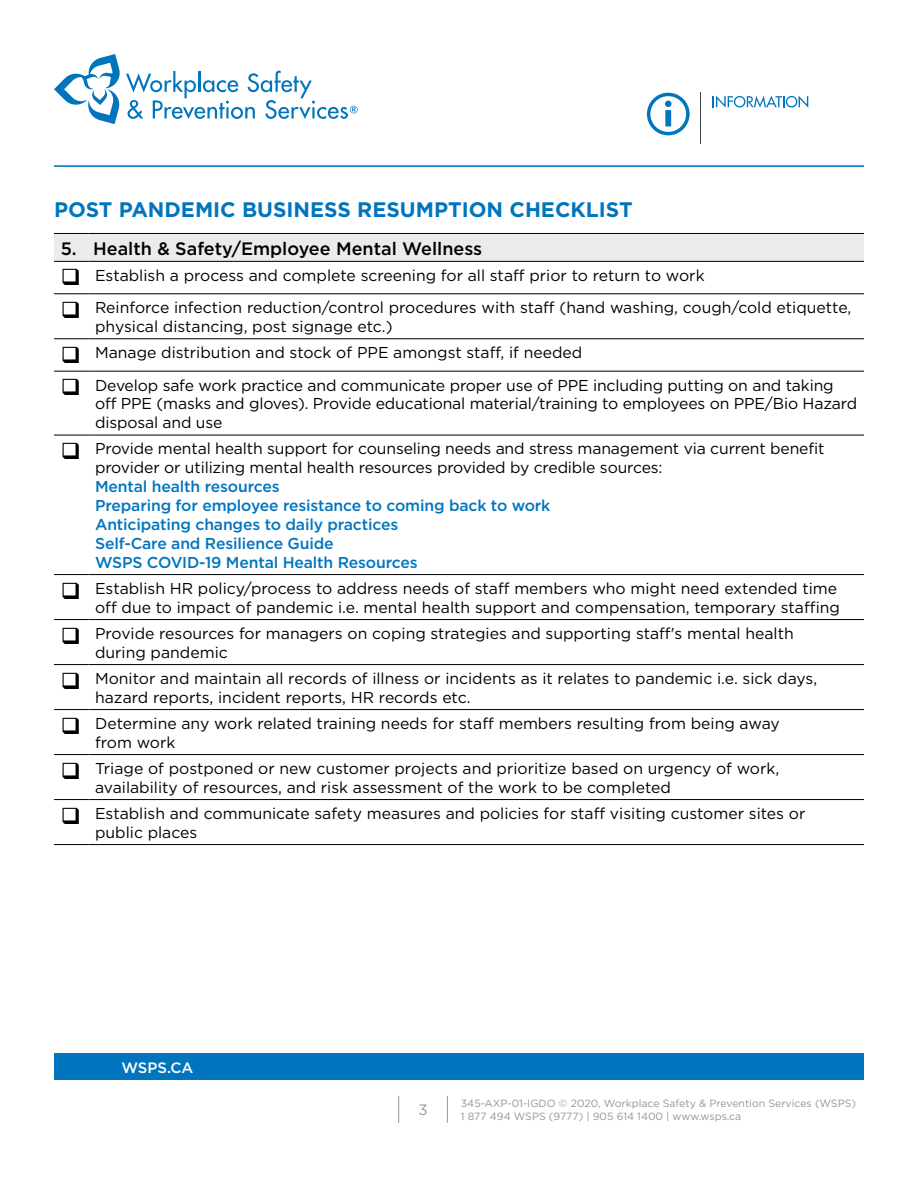
<style>
.page{position:relative;width:918px;height:1188px;background:#fff}
.page>*{position:absolute;margin:0;border:0;box-sizing:border-box;transform-origin:0 0}
.t1{font:700 21px "Gotham";color:#0075be}
.t2{font:500 18px "Gotham";color:#000}
.t3{font:15.75px/18.9px "Gotham";color:#000}
.t4{font:500 15.75px/18.9px "Gotham";letter-spacing:-.01em;color:#0075be}
.t5{font:500 15px "Gotham";color:#fff}
.t6{font:15px "Gotham";color:#939598}
.t7{font:10.5px/13.5px "Gotham";color:#939598}
</style>
<div class="page">
<hr style="left:700px;top:92px;width:1px;height:52px;background:#434444">
<svg style="left:647px;top:93px;width:43px;height:42px"></svg>
<svg style="left:713px;top:96px;width:95px;height:12px"></svg>
<hr style="left:54px;top:166px;width:810px;height:1px;background:#0075be">
<svg style="left:398px;top:1096px;width:1px;height:27px"></svg>
<svg style="left:447px;top:1096px;width:1px;height:27px"></svg>
<div style="left:54px;top:233px;width:810px;height:28px;background:#ecebea"></div>
<hr style="left:54px;top:294px;width:34px;height:1px;background:#000">
<hr style="left:88px;top:294px;width:776px;height:1px;background:#000">
<hr style="left:54px;top:339px;width:34px;height:1px;background:#000">
<hr style="left:88px;top:339px;width:776px;height:1px;background:#000">
<hr style="left:54px;top:371px;width:34px;height:1px;background:#000">
<hr style="left:88px;top:371px;width:776px;height:1px;background:#000">
<hr style="left:54px;top:435px;width:34px;height:1px;background:#000">
<hr style="left:88px;top:435px;width:776px;height:1px;background:#000">
<hr style="left:54px;top:574px;width:34px;height:1px;background:#000">
<hr style="left:88px;top:574px;width:776px;height:1px;background:#000">
<hr style="left:54px;top:619px;width:34px;height:1px;background:#000">
<hr style="left:88px;top:619px;width:776px;height:1px;background:#000">
<hr style="left:54px;top:664px;width:34px;height:1px;background:#000">
<hr style="left:88px;top:664px;width:776px;height:1px;background:#000">
<hr style="left:54px;top:709px;width:34px;height:1px;background:#000">
<hr style="left:88px;top:709px;width:776px;height:1px;background:#000">
<hr style="left:54px;top:754px;width:34px;height:1px;background:#000">
<hr style="left:88px;top:754px;width:776px;height:1px;background:#000">
<hr style="left:54px;top:799px;width:34px;height:1px;background:#000">
<hr style="left:88px;top:799px;width:776px;height:1px;background:#000">
<hr style="left:54px;top:233px;width:34px;height:1px;background:#000">
<hr style="left:88px;top:233px;width:776px;height:1px;background:#000">
<hr style="left:54px;top:261px;width:34px;height:1px;background:#000">
<hr style="left:88px;top:261px;width:776px;height:1px;background:#000">
<hr style="left:54px;top:844px;width:34px;height:1px;background:#000">
<hr style="left:88px;top:844px;width:776px;height:1px;background:#000">
<div style="left:54px;top:1053px;width:810px;height:27px;background:#0075be"></div>
<svg style="left:54px;top:54px;width:304px;height:70px"></svg>
<h1 class="t1" style="left:54px;top:195px;width:580px">POST PANDEMIC BUSINESS RESUMPTION CHECKLIST</h1>
<p class="t2" style="left:61px;top:236px;width:423px">5. Health &amp; Safety/Employee Mental Wellness</p>
<p class="t3" style="left:61px;top:265px;width:645px">❑ Establish a process and complete screening for all staff prior to return to work</p>
<p class="t3" style="left:95px;top:298px;width:758px;text-indent:-34px">❑ Reinforce infection reduction/control procedures with staff (hand washing, cough/cold etiquette, physical distancing, post signage etc.)</p>
<p class="t3" style="left:61px;top:343px;width:523px">❑ Manage distribution and stock of PPE amongst staff, if needed</p>
<p class="t3" style="left:95px;top:375px;width:764px;text-indent:-34px">❑ Develop safe work practice and communicate proper use of PPE including putting on and taking off PPE (masks and gloves). Provide educational material/training to employees on PPE/Bio Hazard disposal and use</p>
<p class="t3" style="left:95px;top:439px;width:731px;text-indent:-34px">❑ Provide mental health support for counseling needs and stress management via current benefit provider or utilizing mental health resources provided by credible sources:</p>
<p class="t4" style="left:95px;top:477px;width:457px">Mental health resources<br>Preparing for employee resistance to coming back to work Anticipating changes to daily practices<br>Self-Care and Resilience Guide<br>WSPS COVID-19 Mental Health Resources</p>
<p class="t3" style="left:61px;top:579px;width:781px;text-align:right">❑ Establish HR policy/process to address needs of staff members who might need extended time off due to impact of pandemic i.e. mental health support and compensation, temporary staffing</p>
<p class="t3" style="left:95px;top:624px;width:700px;text-indent:-34px">❑ Provide resources for managers on coping strategies and supporting staff's mental health during pandemic</p>
<p class="t3" style="left:95px;top:669px;width:724px;text-indent:-34px">❑ Monitor and maintain all records of illness or incidents as it relates to pandemic i.e. sick days, hazard reports, incident reports, HR records etc.</p>
<p class="t3" style="left:95px;top:714px;width:686px;text-indent:-34px">❑ Determine any work related training needs for staff members resulting from being away from work</p>
<p class="t3" style="left:95px;top:759px;width:686px;text-indent:-34px">❑ Triage of postponed or new customer projects and prioritize based on urgency of work, availability of resources, and risk assessment of the work to be completed</p>
<p class="t3" style="left:95px;top:804px;width:712px;text-indent:-34px">❑ Establish and communicate safety measures and policies for staff visiting customer sites or public places</p>
<p class="t5" style="left:122px;top:1057px;width:74px">WSPS.CA</p>
<p class="t6" style="left:418px;top:1100px;width:11px">3</p>
<p class="t7" style="left:461px;top:1096px;width:397px">345-AXP-01-IGDO © 2020, Workplace Safety &amp; Prevention Services (WSPS)<br>1 877 494 WSPS (9777) | 905 614 1400 | www.wsps.ca</p>
</div>
